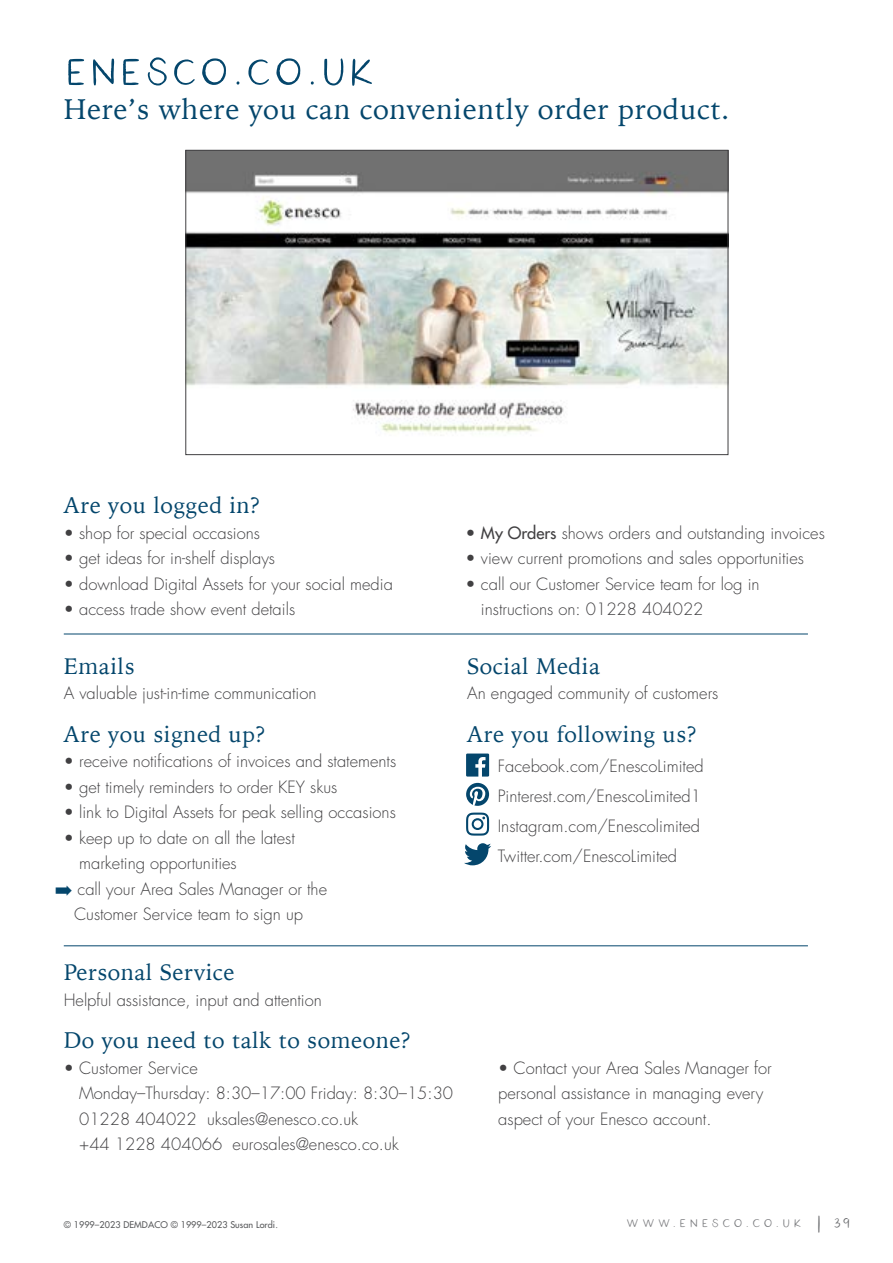
<style>
.page{position:relative;width:893px;height:1263px;background:#fff}
.page>*{position:absolute;margin:0;border:0;box-sizing:border-box;transform-origin:0 0}
.t1{font:60px "California Dreamer Sans";color:#04466c}
.t2{font:28.5px "Iowan Old Style";letter-spacing:.025em;color:#04466c}
.t3{font:22.5px "Iowan Old Style";letter-spacing:.025em;color:#04466c}
.t4{font:18px "California Dreamer Sans";letter-spacing:.15em;color:#797a7d}
.t5{font:300 16.5px/25.5px "Futura";color:#414042}
.t6{font:9px "Futura";letter-spacing:.01em;color:#58595b}
.s1{font-weight:400}
.s2{font-size:27px;color:#696a6d}
.s3{color:#696a6d}
</style>
<div class="page">
<hr style="left:64px;top:634px;width:744px;height:1px;background:#04466c">
<hr style="left:64px;top:945px;width:744px;height:1px;background:#04466c">
<svg style="left:466px;top:812px;width:23px;height:24px"></svg>
<svg style="left:464px;top:843px;width:27px;height:22px"></svg>
<svg style="left:466px;top:753px;width:23px;height:23px"></svg>
<svg style="left:466px;top:783px;width:23px;height:23px"></svg>
<img style="left:187px;top:152px;width:539px;height:281px">
<div style="left:185px;top:150px;width:543px;height:305px;border:1px solid #414042"></div>
<h1 class="t1" style="left:64px;top:13px;width:314px">enesco.co.uk</h1>
<h2 class="t2" style="left:64px;top:83px;width:667px">Here’s where you can conveniently order product.</h2>
<h3 class="t3" style="left:64px;top:485px;width:199px">Are you logged in?</h3>
<p class="t5" style="left:64px;top:520px;width:198px">• shop for special occasions</p>
<p class="t5" style="left:64px;top:546px;width:213px">• get ideas for in-shelf displays</p>
<p class="t5" style="left:64px;top:571px;width:331px">• download Digital Assets for your social media</p>
<p class="t5" style="left:64px;top:597px;width:233px">• access trade show event details</p>
<p class="t5" style="left:466px;top:520px;width:361px">• <span class="s1">My Orders</span> shows orders and outstanding invoices</p>
<p class="t5" style="left:466px;top:546px;width:340px">• view current promotions and sales opportunities</p>
<p class="t5" style="left:481px;top:571px;width:280px;text-indent:-15px">• call our Customer Service team for log in instructions on: 01228 404022</p>
<h3 class="t3" style="left:64px;top:646px;width:72px">Emails</h3>
<p class="t5" style="left:64px;top:681px;width:254px">A valuable just-in-time communication</p>
<h3 class="t3" style="left:64px;top:714px;width:204px">Are you signed up?</h3>
<p class="t5" style="left:64px;top:749px;width:334px">• receive notifications of invoices and statements</p>
<p class="t5" style="left:64px;top:774px;width:275px">• get timely reminders to order KEY skus</p>
<p class="t5" style="left:64px;top:800px;width:334px">• link to Digital Assets for peak selling occasions</p>
<p class="t5" style="left:64px;top:825px;width:233px">• keep up to date on all the latest</p>
<p class="t5" style="left:79px;top:851px;width:159px">marketing opportunities</p>
<p class="t5" style="left:78px;top:876px;width:251px">call your Area Sales Manager or the</p>
<p class="t5" style="left:74px;top:902px;width:231px">Customer Service team to sign up</p>
<h3 class="t3" style="left:467px;top:646px;width:134px">Social Media</h3>
<p class="t5" style="left:467px;top:681px;width:253px">An engaged community of customers</p>
<h3 class="t3" style="left:467px;top:714px;width:232px">Are you following us?</h3>
<p class="t5" style="left:498px;top:751px;width:207px;line-height:30px">Facebook.com/EnescoLimited<br>Pinterest.com/EnescoLimited1<br>Instagram.com/Enescolimited<br>Twitter.com/EnescoLimited</p>
<h3 class="t3" style="left:64px;top:952px;width:172px">Personal Service</h3>
<p class="t5" style="left:64px;top:987px;width:260px">Helpful assistance, input and attention</p>
<h3 class="t3" style="left:64px;top:1020px;width:349px">Do you need to talk to someone?</h3>
<p class="t5" style="left:79px;top:1055px;width:375px;text-indent:-15px">• Customer Service<br>Monday–Thursday: 8:30–17:00 Friday: 8:30–15:30<br>01228 404022 uksales@enesco.co.uk<br>+44 1228 404066 eurosales@enesco.co.uk</p>
<p class="t5" style="left:498px;top:1055px;width:275px">• Contact your Area Sales Manager for personal assistance in managing every aspect of your Enesco account.</p>
<p class="t6" style="left:64px;top:1218px;width:216px">© 1999–2023 DEMDACO © 1999–2023 Susan Lordi.</p>
<p class="t4" style="left:626px;top:1206px;width:226px">WWW.ENESCO.CO.UK <span class="s2">|</span> <span class="s3">39</span></p>
</div>
